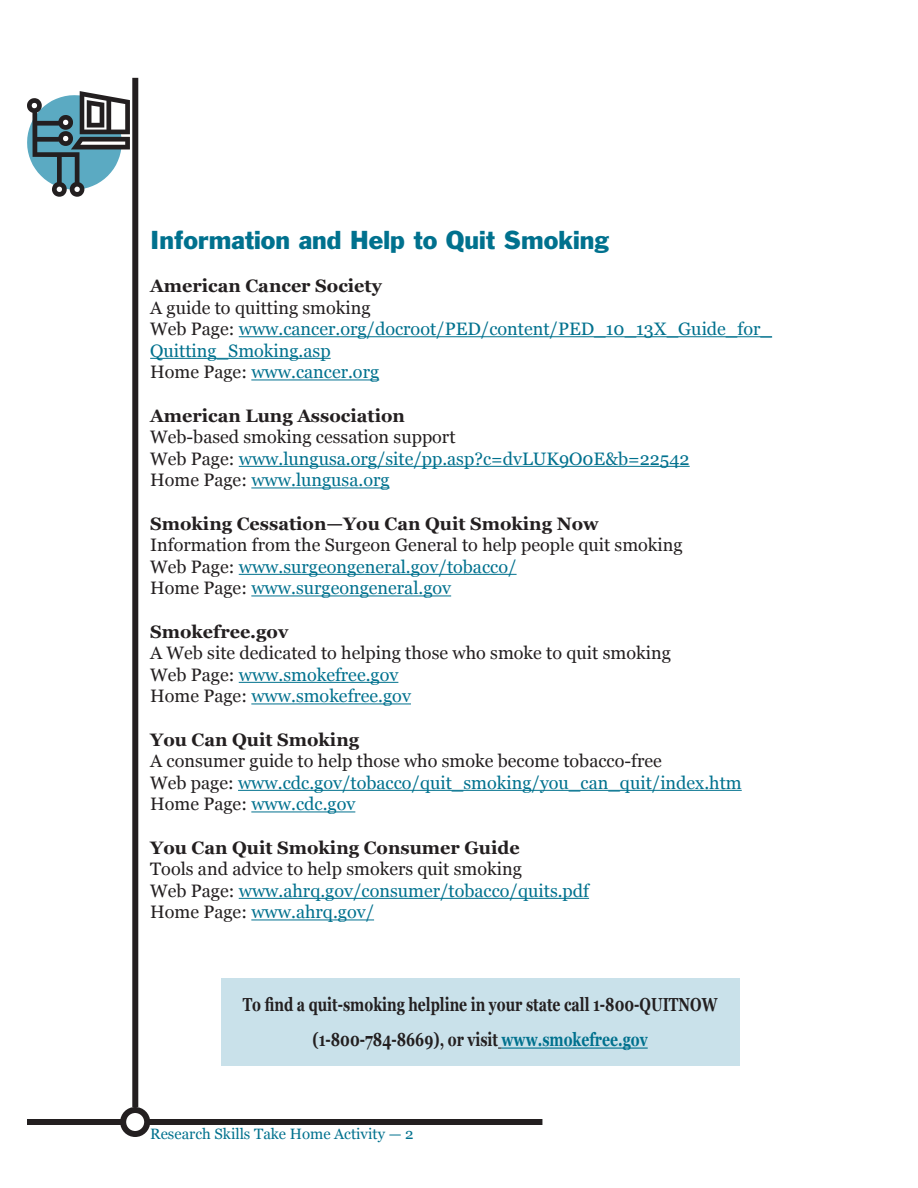
<style>
.page{position:relative;width:918px;height:1188px;background:#fff}
.page>*{position:absolute;margin:0;border:0;box-sizing:border-box;transform-origin:0 0}
.t1{font:24px "Franklin Gothic";color:#00718e}
.t2{font:700 18.9px/35.2px "Georgia";color:#231f20;text-align:center;scale:.74 1}
.t3{font:18px/21.6px "Georgia";color:#231f20}
.t4{font:18px/21.6px "Georgia";color:#00718e}
.t5{font:700 18px "Georgia";color:#231f20}
.t6{font:15px "Georgia";color:#00718e}
.s1{color:#231f20}
.s2{color:#00718e}
</style>
<div class="page">
<div style="left:132px;top:78px;width:6px;height:1029px;background:#231f20"></div>
<div style="left:27px;top:1119px;width:96px;height:6px;background:#231f20"></div>
<div style="left:120px;top:1107px;width:30px;height:30px;border:6px solid #231f20;border-radius:50%"></div>
<div style="left:149px;top:1119px;width:393px;height:6px;background:#231f20"></div>
<svg style="left:27px;top:91px;width:103px;height:106px"></svg>
<hr style="left:239px;top:336px;width:533px;height:1px;background:#00718e">
<hr style="left:150px;top:358px;width:181px;height:1px;background:#00718e">
<hr style="left:251px;top:380px;width:128px;height:1px;background:#00718e">
<hr style="left:239px;top:466px;width:451px;height:1px;background:#00718e">
<hr style="left:251px;top:488px;width:139px;height:1px;background:#00718e">
<hr style="left:239px;top:574px;width:278px;height:1px;background:#00718e">
<hr style="left:251px;top:596px;width:200px;height:1px;background:#00718e">
<hr style="left:239px;top:682px;width:159px;height:1px;background:#00718e">
<hr style="left:251px;top:704px;width:160px;height:1px;background:#00718e">
<hr style="left:238px;top:790px;width:504px;height:1px;background:#00718e">
<hr style="left:251px;top:812px;width:104px;height:1px;background:#00718e">
<hr style="left:239px;top:898px;width:350px;height:1px;background:#00718e">
<hr style="left:251px;top:920px;width:123px;height:1px;background:#00718e">
<div style="left:221px;top:978px;width:518px;height:87px;background:#c9e1ea"></div>
<hr style="left:502px;top:1048px;width:146px;height:1px;background:#00718e">
<h1 class="t1" style="left:150px;top:224px;width:461px">Information and Help to Quit Smoking</h1>
<p class="t5" style="left:150px;top:276px;width:233px">American Cancer Society</p>
<p class="t4" style="left:150px;top:297px;width:623px"><span class="s1">A guide to quitting smoking<br>Web Page:</span> www.cancer.org/docroot/PED/content/PED_10_13X_Guide_for_ Quitting_Smoking.asp<br><span class="s1">Home Page:</span> www.cancer.org</p>
<p class="t5" style="left:150px;top:405px;width:256px">American Lung Association</p>
<p class="t4" style="left:150px;top:426px;width:541px"><span class="s1">Web-based smoking cessation support<br>Web Page:</span> www.lungusa.org/site/pp.asp?c=dvLUK9O0E&amp;b=22542<br><span class="s1">Home Page:</span> www.lungusa.org</p>
<p class="t5" style="left:150px;top:513px;width:450px">Smoking Cessation—You Can Quit Smoking Now</p>
<p class="t3" style="left:150px;top:534px;width:534px">Information from the Surgeon General to help people quit smoking<br>Web Page: <span class="s2">www.surgeongeneral.gov/tobacco/<br></span>Home Page: <span class="s2">www.surgeongeneral.gov</span></p>
<p class="t5" style="left:150px;top:621px;width:140px">Smokefree.gov</p>
<p class="t3" style="left:150px;top:642px;width:522px">A Web site dedicated to helping those who smoke to quit smoking<br>Web Page: <span class="s2">www.smokefree.gov<br></span>Home Page: <span class="s2">www.smokefree.gov</span></p>
<p class="t5" style="left:150px;top:729px;width:210px">You Can Quit Smoking</p>
<p class="t3" style="left:150px;top:750px;width:593px">A consumer guide to help those who smoke become tobacco-free<br>Web page: <span class="s2">www.cdc.gov/tobacco/quit_smoking/you_can_quit/index.htm<br></span>Home Page: <span class="s2">www.cdc.gov</span></p>
<p class="t5" style="left:150px;top:837px;width:371px">You Can Quit Smoking Consumer Guide</p>
<p class="t3" style="left:150px;top:858px;width:440px">Tools and advice to help smokers quit smoking<br>Web Page: <span class="s2">www.ahrq.gov/consumer/tobacco/quits.pdf<br></span>Home Page: <span class="s2">www.ahrq.gov/</span></p>
<p class="t2" style="left:243px;top:987px;width:643px">To find a quit-smoking helpline in your state call 1-800-QUITNOW (1-800-784-8669), or visit <span class="s2">www.smokefree.gov</span></p>
<p class="t6" style="left:150px;top:1125px;width:265px">Research Skills Take Home Activity — 2</p>
</div>
